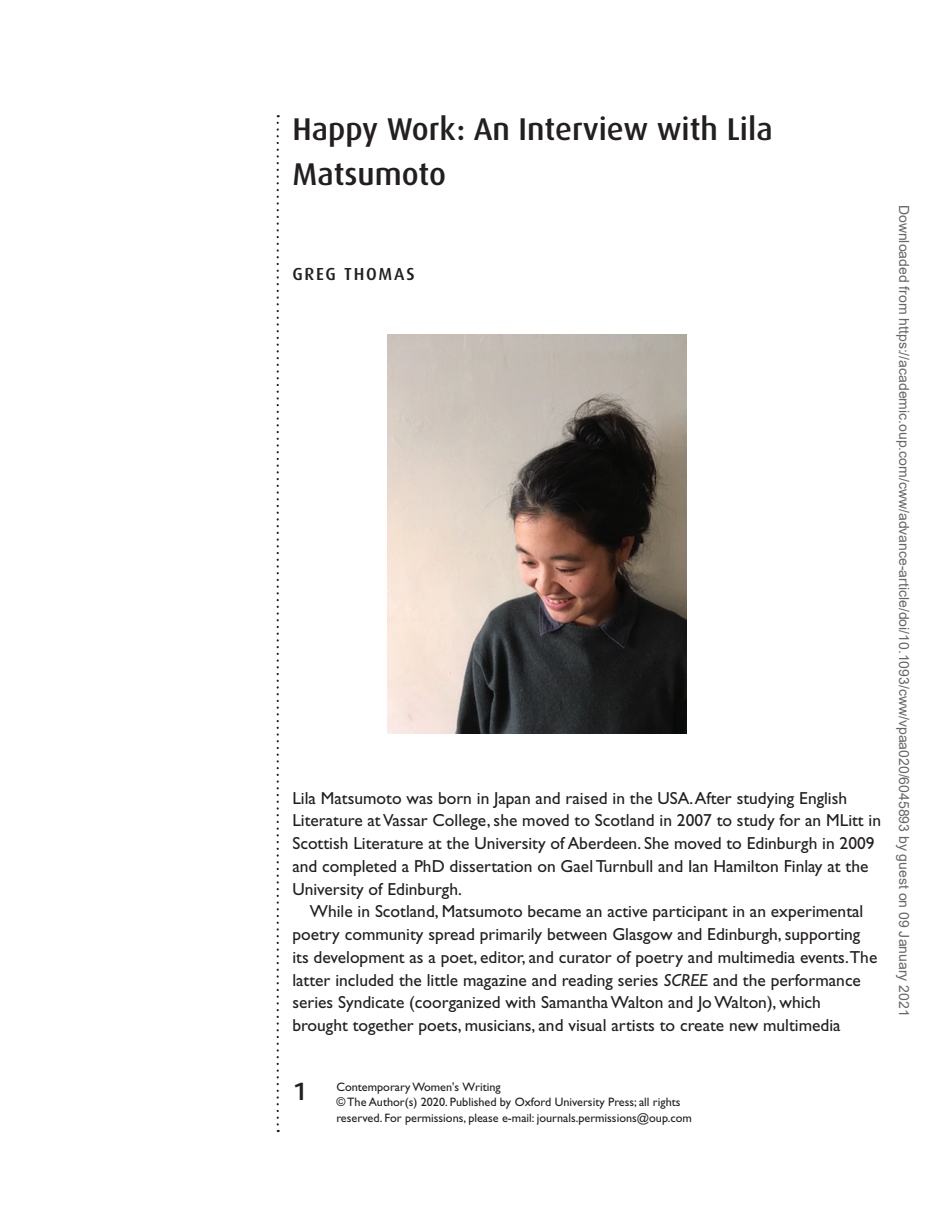
<style>
.page{position:relative;width:938px;height:1221px;background:#fff}
.page>*{position:absolute;margin:0;border:0;box-sizing:border-box;transform-origin:0 0}
.t1{font:500 31.5px/45.5px "Dax";color:#231f20}
.t2{font:700 26.25px "Bliss";color:#231f20}
.t3{font:17.5px/22.8px "Gill Sans Std";color:#231f20}
.t4{font:500 17.5px "Dax";letter-spacing:.1em;color:#231f20}
.t5{font:14px "Arial";color:#666}
.t6{font:12.25px/15.8px "Gill Sans Std";color:#231f20}
.s1{font-style:italic}
</style>
<div class="page">
<svg style="left:276px;top:123px;width:3px;height:1008px"></svg>
<img style="left:387px;top:334px;width:299px;height:399px">
<h1 class="t1" style="left:292px;top:106px;width:482px">Happy Work: An Interview with Lila<br>Matsumoto</h1>
<p class="t4" style="left:292px;top:264px;width:124px">GREG THOMAS</p>
<p class="t3" style="left:292px;top:786px;width:590px">Lila Matsumoto was born in Japan and raised in the USA. After studying English Literature at Vassar College, she moved to Scotland in 2007 to study for an MLitt in Scottish Literature at the University of Aberdeen. She moved to Edinburgh in 2009 and completed a PhD dissertation on Gael Turnbull and Ian Hamilton Finlay at the University of Edinburgh.</p>
<p class="t3" style="left:292px;top:900px;width:586px;text-indent:17px">While in Scotland, Matsumoto became an active participant in an experimental poetry community spread primarily between Glasgow and Edinburgh, supporting its development as a poet, editor, and curator of poetry and multimedia events.The latter included the little magazine and reading series <span class="s1">SCREE</span> and the performance series Syndicate (coorganized with Samantha Walton and Jo Walton), which brought together poets, musicians, and visual artists to create new multimedia</p>
<p class="t5" style="left:909px;top:205px;width:813px;rotate:90deg">Downloaded from https://academic.oup.com/cww/advance-article/doi/10.1093/cww/vpaa020/6045893 by guest on 09 January 2021</p>
<h2 class="t2" style="left:292px;top:1077px;width:16px">1</h2>
<p class="t6" style="left:336px;top:1078px;width:357px">Contemporary Women's Writing<br>© The Author(s) 2020. Published by Oxford University Press; all rights reserved. For permissions, please e-mail: journals.permissions@oup.com</p>
</div>
